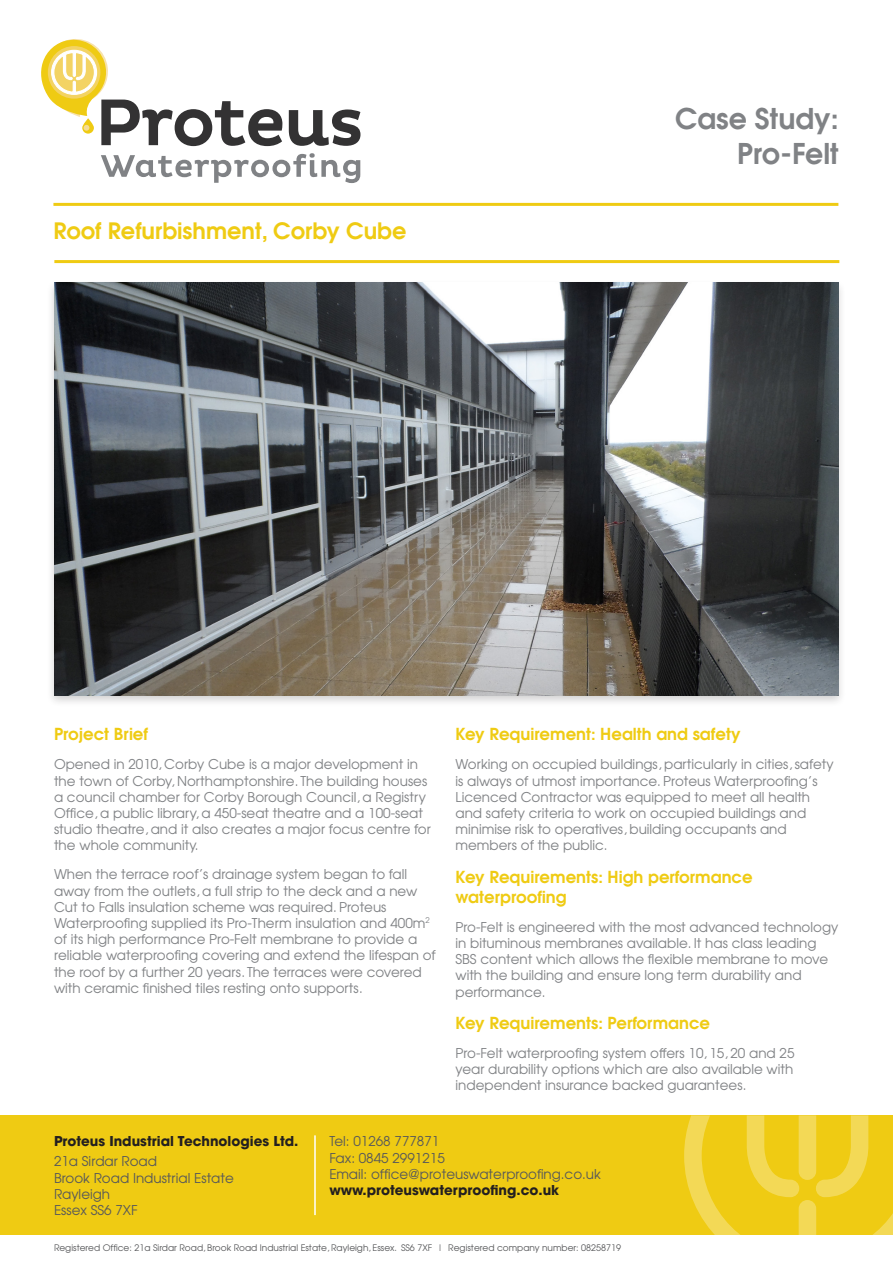
<style>
.page{position:relative;width:893px;height:1263px;background:#fff}
.page>*{position:absolute;margin:0;border:0;box-sizing:border-box;transform-origin:0 0}
.t1{font:600 28.5px "Avant Garde";color:#808285}
.t2{font:600 22.5px "Avant Garde";color:#efcb13}
.t3{font:600 16.5px/19.8px "Avant Garde";color:#efcb13}
.t4{font:13.5px/16.2px "Avant Garde";color:#808285}
.t5{font:13.5px/16.2px "Avant Garde";color:#57585a}
.t6{font:700 13.5px "Avant Garde";color:#231f20}
.t7{font:9px "Avant Garde";color:#57585a}
</style>
<div class="page">
<div style="left:0;top:1115px;width:893px;height:119px;background:#efcb13"></div>
<svg style="left:683px;top:1115px;width:210px;height:120px"></svg>
<hr style="left:314px;top:1135px;width:2px;height:80px;background:#fff">
<svg style="left:289px;top:109px;width:71px;height:37px"></svg>
<svg style="left:101px;top:153px;width:259px;height:30px"></svg>
<svg style="left:41px;top:39px;width:241px;height:107px"></svg>
<hr style="left:53px;top:203px;width:785px;height:3px;background:#efcb13">
<hr style="left:54px;top:260px;width:785px;height:3px;background:#efcb13">
<div style="left:46px;top:279px;width:801px;height:429px;background:#231f20;opacity:.21"></div>
<img style="left:54px;top:283px;width:784px;height:412px">
<p class="t2" style="left:53px;top:216px;width:355px">Roof Refurbishment, Corby Cube</p>
<p class="t1" style="left:675px;top:100px;width:165px">Case Study:</p>
<p class="t1" style="left:737px;top:134px;width:103px">Pro-Felt</p>
<p class="t3" style="left:54px;top:724px;width:96px">Project Brief</p>
<p class="t4" style="left:54px;top:756px;width:378px">Opened in 2010, Corby Cube is a major development in the town of Corby, Northamptonshire. The building houses a council chamber for Corby Borough Council, a Registry Office, a public library, a 450-seat theatre and a 100-seat studio theatre, and it also creates a major focus centre for the whole community.</p>
<p class="t4" style="left:54px;top:866px;width:383px">When the terrace roof’s drainage system began to fall away from the outlets, a full strip to the deck and a new Cut to Falls insulation scheme was required. Proteus Waterproofing supplied its Pro-Therm insulation and 400m<sup>2 </sup>of its high performance Pro-Felt membrane to provide a reliable waterproofing covering and extend the lifespan of the roof by a further 20 years. The terraces were covered with ceramic finished tiles resting onto supports.</p>
<p class="t3" style="left:455px;top:724px;width:287px">Key Requirement: Health and safety</p>
<p class="t4" style="left:455px;top:756px;width:380px">Working on occupied buildings, particularly in cities, safety is always of utmost importance. Proteus Waterproofing’s Licenced Contractor was equipped to meet all health and safety criteria to work on occupied buildings and minimise risk to operatives, building occupants and members of the public.</p>
<p class="t3" style="left:455px;top:867px;width:299px">Key Requirements: High performance waterproofing</p>
<p class="t4" style="left:455px;top:918px;width:384px">Pro-Felt is engineered with the most advanced technology in bituminous membranes available. It has class leading SBS content which allows the flexible membrane to move with the building and ensure long term durability and performance.</p>
<p class="t3" style="left:455px;top:1013px;width:256px">Key Requirements: Performance</p>
<p class="t4" style="left:455px;top:1045px;width:341px;text-align:justify">Pro-Felt waterproofing system offers 10, 15, 20 and 25 year durability options which are also available with independent insurance backed guarantees.</p>
<p class="t6" style="left:54px;top:1132px;width:246px">Proteus Industrial Technologies Ltd.</p>
<p class="t5" style="left:54px;top:1153px;width:181px">21a Sirdar Road<br>Brook Road Industrial Estate<br>Rayleigh<br>Essex SS6 7XF</p>
<p class="t5" style="left:329px;top:1133px;width:273px">Tel: 01268 777871<br>Fax: 0845 2991215<br>Email: office@proteuswaterproofing.co.uk</p>
<p class="t6" style="left:329px;top:1181px;width:231px">www.proteuswaterproofing.co.uk</p>
<p class="t7" style="left:54px;top:1242px;width:569px">Registered Office: 21a Sirdar Road, Brook Road Industrial Estate, Rayleigh, Essex. SS6 7XF | Registered company number: 08258719</p>
</div>
